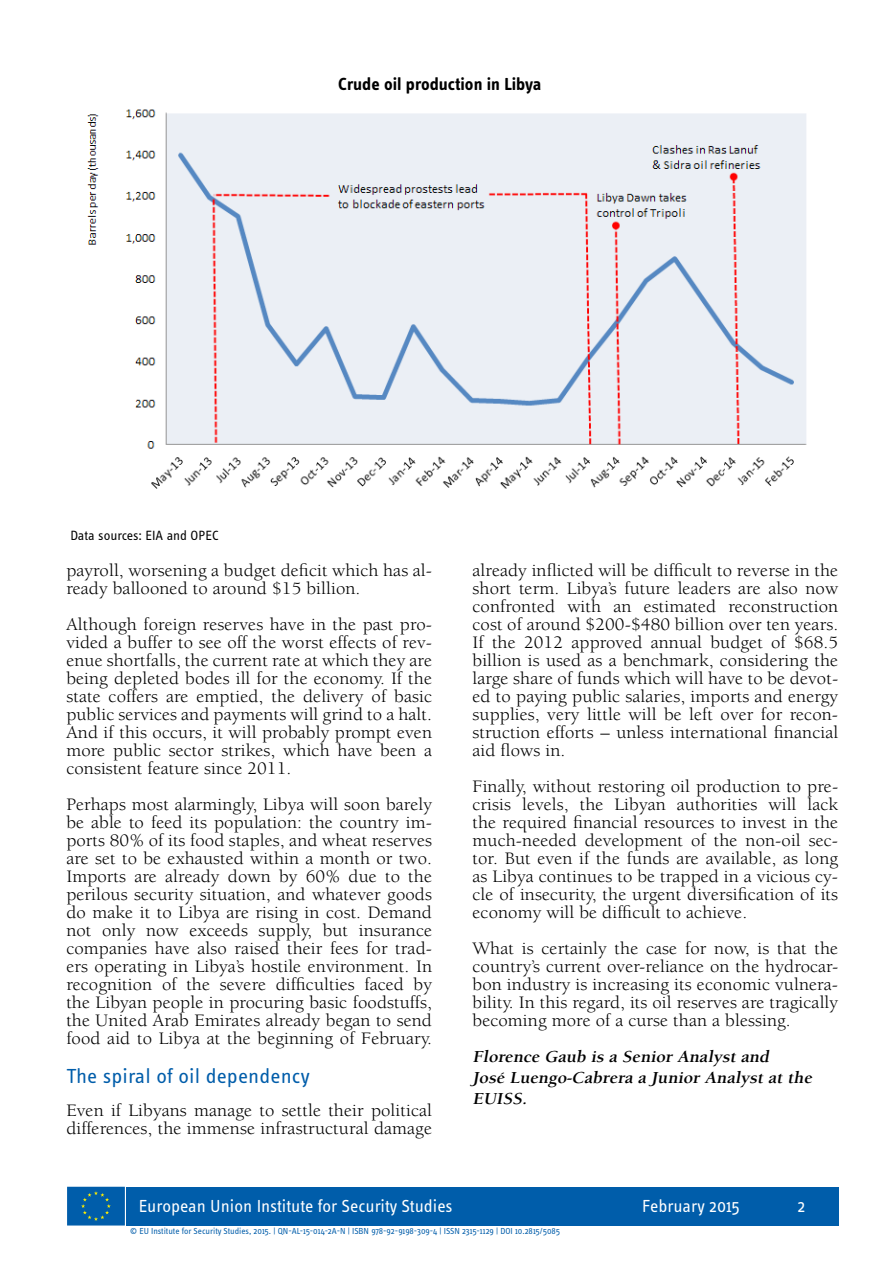
<style>
.page{position:relative;width:893px;height:1263px;background:#fff}
.page>*{position:absolute;margin:0;border:0;box-sizing:border-box;transform-origin:0 0}
.t1{font:21px "Info OT Text";letter-spacing:.005em;color:#005daa;scale:1.04 1}
.t2{font:18px/18px "Berkeley Std";letter-spacing:.005em;color:#000;text-align:justify;scale:1.04 1}
.t3{font:18px "Info OT Text";color:#fff}
.t4{font:700 18px "Info OT Text";color:#000}
.t5{font:italic 700 17.25px/20.7px "Berkeley Std";letter-spacing:.005em;color:#000;scale:1.04 1}
.t6{font:13.8px "Info OT Text";letter-spacing:-.005em;color:#000}
.t7{font:9px "Info OT Text";color:#005daa}
</style>
<div class="page">
<img style="left:87px;top:109px;width:720px;height:380px">
<div style="left:127px;top:1187px;width:712px;height:38px;background:#005daa"></div>
<div style="left:67px;top:1187px;width:58px;height:38px;background:#005daa;border:2px solid #005daa"></div>
<svg style="left:81px;top:1191px;width:30px;height:30px"></svg>
<p class="t4" style="left:338px;top:73px;width:205px">Crude oil production in Libya</p>
<p class="t6" style="left:70px;top:527px;width:150px">Data sources: EIA and OPEC</p>
<p class="t2" style="left:66px;top:562px;width:353px">payroll, worsening a budget deficit which has al&shy;ready ballooned to around $15 billion.</p>
<p class="t2" style="left:66px;top:616px;width:353px">Although foreign reserves have in the past pro&shy;vided a buffer to see off the worst effects of rev&shy;enue shortfalls, the current rate at which they are being depleted bodes ill for the economy. If the state coffers are emptied, the delivery of basic public services and payments will grind to a halt.<br>And if this occurs, it will probably prompt even more public sector strikes, which have been a consistent feature since 2011.</p>
<p class="t2" style="left:66px;top:796px;width:353px">Perhaps most alarmingly, Libya will soon barely be able to feed its population: the country im&shy;ports 80% of its food staples, and wheat reserves are set to be exhausted within a month or two.<br>Imports are already down by 60% due to the perilous security situation, and whatever goods do make it to Libya are rising in cost. Demand not only now exceeds supply, but insurance companies have also raised their fees for trad&shy;ers operating in Libya’s hostile environment. In recognition of the severe difficulties faced by the Libyan people in procuring basic foodstuffs, the United Arab Emirates already began to send food aid to Libya at the beginning of February.</p>
<p class="t1" style="left:66px;top:1063px;width:235px">The spiral of oil dependency</p>
<p class="t2" style="left:66px;top:1102px;width:353px">Even if Libyans manage to settle their political differences, the immense infrastructural damage</p>
<p class="t2" style="left:472px;top:562px;width:353px">already inflicted will be difficult to reverse in the short term. Libya’s future leaders are also now confronted with an estimated reconstruction cost of around $200-$480 billion over ten years.<br>If the 2012 approved annual budget of $68.5 billion is used as a benchmark, considering the large share of funds which will have to be devot&shy;ed to paying public salaries, imports and energy supplies, very little will be left over for recon&shy;struction efforts – unless international financial aid flows in.</p>
<p class="t2" style="left:472px;top:778px;width:353px">Finally, without restoring oil production to pre&shy;crisis levels, the Libyan authorities will lack the required financial resources to invest in the much-needed development of the non-oil sec&shy;tor. But even if the funds are available, as long as Libya continues to be trapped in a vicious cy&shy;cle of insecurity, the urgent diversification of its economy will be difficult to achieve.</p>
<p class="t2" style="left:472px;top:940px;width:353px">What is certainly the case for now, is that the country’s current over-reliance on the hydrocar&shy;bon industry is increasing its economic vulnera&shy;bility. In this regard, its oil reserves are tragically becoming more of a curse than a blessing.</p>
<p class="t5" style="left:472px;top:1047px;width:331px">Florence Gaub is a Senior Analyst and<br>José Luengo-Cabrera a Junior Analyst at the<br>EUISS.</p>
<p class="t3" style="left:139px;top:1194px;width:315px">European U nion Institute for Security Studies</p>
<p class="t3" style="left:642px;top:1194px;width:99px">February 2015</p>
<p class="t3" style="left:798px;top:1195px;width:9px">2</p>
<p class="t7" style="left:130px;top:1225px;width:322px">© EU Institute for Security Studies, 2015. | QN -AL-15-014-2A-N | ISBN 978-92-9198-309-4 | ISSN</p>
<p class="t7" style="left:462px;top:1225px;width:100px">2315-1129 | DOI 10.2815/5085</p>
</div>
